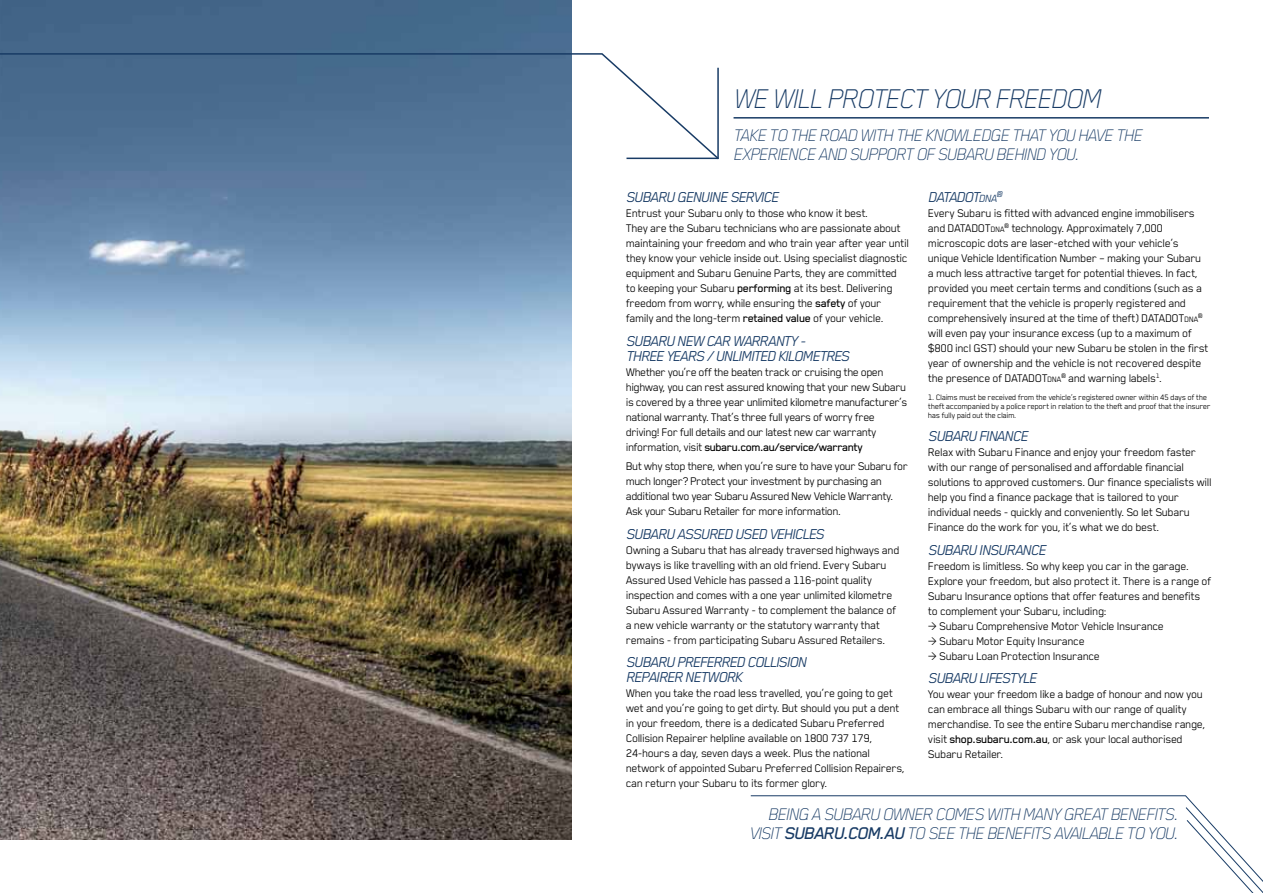
<style>
.page{position:relative;width:1263px;height:893px;background:#fff}
.page>*{position:absolute;margin:0;border:0;box-sizing:border-box;transform-origin:0 0}
.t1{font:italic 100 31.5px "Subaru";letter-spacing:-.055em;color:#183b65}
.t2{font:italic 100 19.5px/19.5px "Subaru";letter-spacing:-.055em;color:#183b65;text-align:right}
.t3{font:italic 16.5px/15px "Subaru";letter-spacing:-.06em;color:#183b65}
.t4{font:12.75px/15px "Subaru";letter-spacing:-.03em;color:#000}
.t5{font:italic 9.6px "Subaru";color:#183b65}
.t6{font:9px/9px "Subaru";letter-spacing:-.03em;color:#000}
.t7{font:7.5px "Subaru";color:#000}
.s1{font-weight:500}
.s2{font-size:12px}
.s3{font-size:9px}
</style>
<div class="page">
<svg style="left:750px;top:795px;width:446px;height:11px"></svg>
<svg style="left:1185px;top:806px;width:78px;height:87px"></svg>
<img style="left:0;top:0;width:572px;height:840px">
<svg style="left:0;top:52px;width:719px;height:109px"></svg>
<hr style="left:717px;top:68px;width:2px;height:91px;background:#183b65">
<hr style="left:626px;top:158px;width:92px;height:1px;background:#183b65">
<hr style="left:733px;top:117px;width:476px;height:2px;background:#183b65">
<h1 class="t1" style="left:733px;top:82px;width:370px">WE WILL PROTECT YOUR FREEDOM</h1>
<h2 class="t2" style="left:733px;top:124px;width:411px;text-align:left">TAKE TO THE ROAD WITH THE KNOWLEDGE THAT YOU HAVE THE<br>EXPERIENCE AND SUPPORT OF SUBARU BEHIND YOU.</h2>
<p class="t3" style="left:626px;top:189px;width:155px">SUBARU GENUINE SERVICE</p>
<p class="t4" style="left:626px;top:206px;width:285px">Entrust your Subaru only to those who know it best.<br>They are the Subaru technicians who are passionate about maintaining your freedom and who train year after year until they know your vehicle inside out. Using specialist diagnostic equipment and Subaru Genuine Parts, they are committed to keeping your Subaru <span class="s1">performing</span> at its best. Delivering freedom from worry, while ensuring the <span class="s1">safety</span> of your family and the long-term <span class="s1">retained value</span> of your vehicle.</p>
<p class="t3" style="left:626px;top:333px;width:225px">SUBARU NEW CAR WARRANTY -<br>THREE YEARS / UNLIMITED KILOMETRES</p>
<p class="t4" style="left:626px;top:364px;width:283px">Whether you’re off the beaten track or cruising the open highway, you can rest assured knowing that your new Subaru is covered by a three year unlimited kilometre manufacturer’s national warranty. That’s three full years of worry free driving! For full details and our latest new car warranty information, visit <span class="s1">subaru.com.au/service/warranty</span></p>
<p class="t4" style="left:626px;top:458px;width:284px">But why stop there, when you’re sure to have your Subaru for much longer? Protect your investment by purchasing an additional two year Subaru Assured New Vehicle Warranty.<br>Ask your Subaru Retailer for more information.</p>
<p class="t3" style="left:626px;top:526px;width:200px">SUBARU ASSURED USED VEHICLES</p>
<p class="t4" style="left:626px;top:542px;width:275px">Owning a Subaru that has already traversed highways and byways is like travelling with an old friend. Every Subaru Assured Used Vehicle has passed a 116-point quality inspection and comes with a one year unlimited kilometre Subaru Assured Warranty - to complement the balance of a new vehicle warranty or the statutory warranty that remains - from participating Subaru Assured Retailers.</p>
<p class="t3" style="left:626px;top:654px;width:182px">SUBARU PREFERRED COLLISION<br>REPAIRER NETWORK</p>
<p class="t4" style="left:626px;top:685px;width:280px">When you take the road less travelled, you’re going to get wet and you’re going to get dirty. But should you put a dent in your freedom, there is a dedicated Subaru Preferred Collision Repairer helpline available on 1800 737 179, 24-hours a day, seven days a week. Plus the national network of appointed Subaru Preferred Collision Repairers, can return your Subaru to its former glory.</p>
<p class="t3" style="left:928px;top:189px;width:70px">DATADOT<span class="s2">DNA</span></p>
<p class="t5" style="left:996px;top:189px;width:8px">®</p>
<p class="t4" style="left:928px;top:206px;width:276px">Every Subaru is fitted with advanced engine immobilisers and DATADOT<span class="s3">DNA</span><sup>®</sup> technology. Approximately 7,000 microscopic dots are laser-etched with your vehicle’s unique Vehicle Identification Number – making your Subaru a much less attractive target for potential thieves. In fact, provided you meet certain terms and conditions (such as a requirement that the vehicle is properly registered and comprehensively insured at the time of theft) DATADOT<span class="s3">DNA</span></p>
<p class="t7" style="left:1198px;top:312px;width:6px">®</p>
<p class="t4" style="left:928px;top:326px;width:282px">will even pay your insurance excess (up to a maximum of $800 incl GST) should your new Subaru be stolen in the first year of ownership and the vehicle is not recovered despite the presence of DATADOT<span class="s3">DNA</span><sup>®</sup> and warning labels<sup>1</sup>.</p>
<p class="t6" style="left:928px;top:392px;width:284px">1. Claims must be received from the vehicle’s registered owner within 45 days of the theft accompanied by a police report in relation to the theft and proof that the insurer has fully paid out the claim.</p>
<p class="t3" style="left:928px;top:428px;width:102px">SUBARU FINANCE</p>
<p class="t4" style="left:928px;top:445px;width:285px">Relax with Subaru Finance and enjoy your freedom faster with our range of personalised and affordable financial solutions to approved customers. Our finance specialists will help you find a finance package that is tailored to your individual needs - quickly and conveniently. So let Subaru Finance do the work for you, it’s what we do best.</p>
<p class="t3" style="left:928px;top:542px;width:120px">SUBARU INSURANCE</p>
<p class="t4" style="left:928px;top:558px;width:285px">Freedom is limitless. So why keep you car in the garage.<br>Explore your freedom, but also protect it. There is a range of Subaru Insurance options that offer features and benefits to complement your Subaru, including:<br>&gt; Subaru Comprehensive Motor Vehicle Insurance<br>&gt; Subaru Motor Equity Insurance<br>&gt; Subaru Loan Protection Insurance</p>
<p class="t3" style="left:928px;top:670px;width:111px">SUBARU LIFESTYLE</p>
<p class="t4" style="left:928px;top:687px;width:279px">You wear your freedom like a badge of honour and now you can embrace all things Subaru with our range of quality merchandise. To see the entire Subaru merchandise range, visit <span class="s1">shop.subaru.com.au</span>, or ask your local authorised Subaru Retailer.</p>
<h2 class="t2" style="left:749px;top:803px;width:430px">BEING A SUBARU OWNER COMES WITH MANY GREAT BENEFITS.<br>VISIT <span class="s1">SUBARU.COM.AU</span> TO SEE THE BENEFITS AVAILABLE TO YOU.</h2>
</div>
